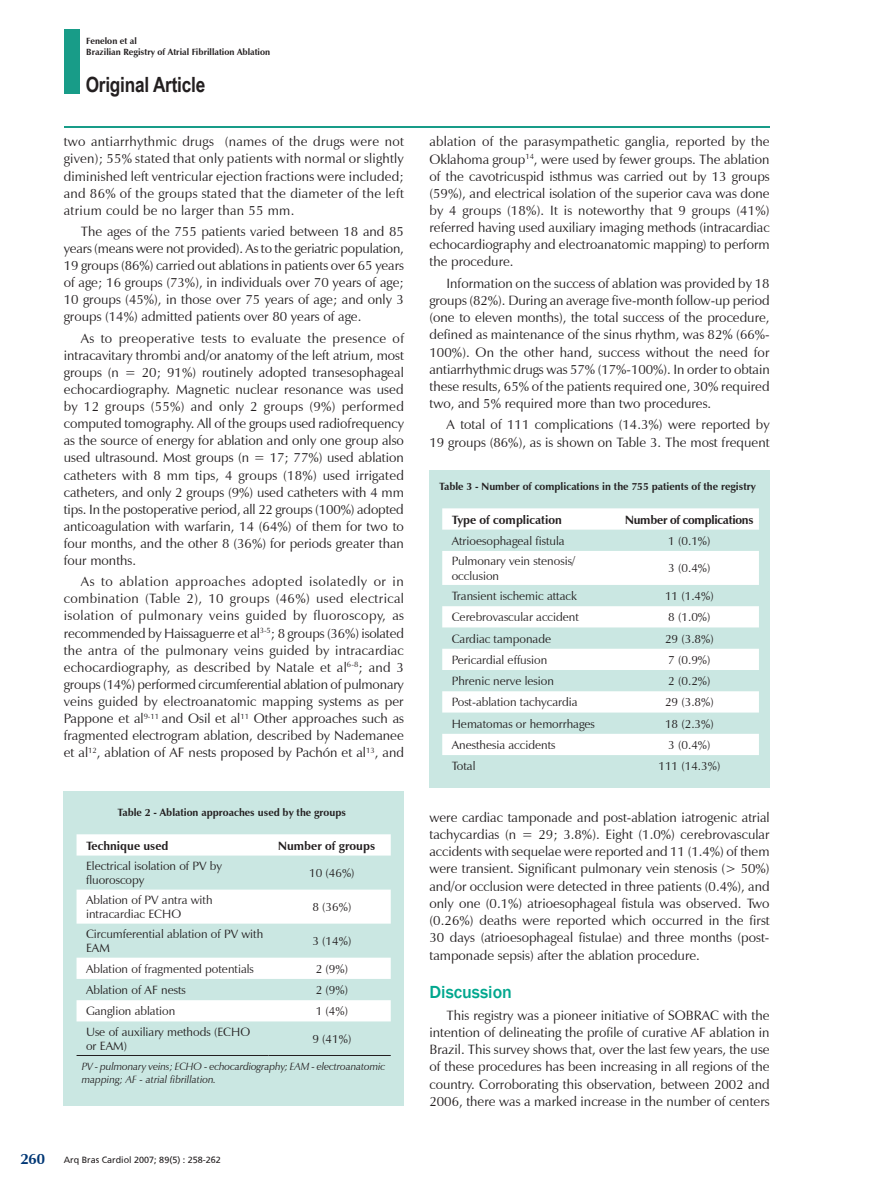
<style>
.page{position:relative;width:893px;height:1191px;background:#fff}
.page>*{position:absolute;margin:0;border:0;box-sizing:border-box;transform-origin:0 0}
.t1{font:700 21px "Arial Narrow";letter-spacing:-.01em;color:#231f20}
.Títulos__textos{font:500 18px "Franklin Gothic";color:#00a78e}
.t2{font:700 15px "Zapf Humanist 601 BT";color:#013775}
.Texto{font:13.5px/17.1px "Zapf Humanist 601 BT";color:#231f20;text-align:justify}
._02_TABELA_texto_cop{font:12px/14.4px "Zapf Humanist 601 BT";color:#231f20}
._02_TABELA_texto_cop-2{font:700 12px "Zapf Humanist 601 BT";color:#231f20}
._02_TABELA_texto_cop-3{font:700 12px "Zapf Humanist 601 BT";letter-spacing:-.02em;color:#231f20}
._00_TÍTULO{font:700 10.5px "Zapf Humanist 601 BT";color:#231f20}
._03_TABELA_ref{font:italic 10.5px/12.6px "Zapf Humanist 601 BT";letter-spacing:-.01em;color:#231f20}
.t3{font:700 9px "Zapf Humanist 601 BT";color:#231f20}
.t4{font:9px "Frutiger";color:#231f20}
</style>
<div class="page">
<hr style="left:64px;top:126px;width:706px;height:2px;background:#189c88">
<div style="left:64px;top:29px;width:16px;height:65px;background:#189c88"></div>
<div style="left:64px;top:791px;width:340px;height:315px;background:#cae7e2"></div>
<svg style="left:77px;top:834px;width:314px;height:187px;fill:#fbfdfd"></svg>
<hr style="left:77px;top:1055px;width:192px;height:1px;background:#231f20">
<hr style="left:269px;top:1055px;width:122px;height:1px;background:#231f20">
<div style="left:429px;top:470px;width:341px;height:317px;background:#cae7e2"></div>
<svg style="left:442px;top:508px;width:317px;height:247px;fill:#fff"></svg>
<p class="t3" style="left:86px;top:36px;width:52px">Fenelon et al</p>
<p class="t3" style="left:86px;top:47px;width:185px">Brazilian Registry of Atrial Fibrillation Ablation</p>
<h1 class="t1" style="left:86px;top:68px;width:121px">Original Article</h1>
<p class="Texto" style="left:64px;top:133px;width:342px">two antiarrhythmic drugs (names of the drugs were not given); 55% stated that only patients with normal or slightly diminished left ventricular ejection fractions were included; and 86% of the groups stated that the diameter of the left atrium could be no larger than 55 mm.</p>
<p class="Texto" style="left:64px;top:223px;width:342px;text-indent:17px">The ages of the 755 patients varied between 18 and 85 years (means were not provided). As to the geriatric population, 19 groups (86%) carried out ablations in patients over 65 years of age; 16 groups (73%), in individuals over 70 years of age; 10 groups (45%), in those over 75 years of age; and only 3 groups (14%) admitted patients over 80 years of age.</p>
<p class="Texto" style="left:64px;top:330px;width:342px;text-indent:17px">As to preoperative tests to evaluate the presence of intracavitary thrombi and/or anatomy of the left atrium, most groups (n = 20; 91%) routinely adopted transesophageal echocardiography. Magnetic nuclear resonance was used by 12 groups (55%) and only 2 groups (9%) performed computed tomography. All of the groups used radiofrequency as the source of energy for ablation and only one group also used ultrasound. Most groups (n = 17; 77%) used ablation catheters with 8 mm tips, 4 groups (18%) used irrigated catheters, and only 2 groups (9%) used catheters with 4 mm tips. In the postoperative period, all 22 groups (100%) adopted anticoagulation with warfarin, 14 (64%) of them for two to four months, and the other 8 (36%) for periods greater than four months.</p>
<p class="Texto" style="left:64px;top:573px;width:342px;text-indent:17px">As to ablation approaches adopted isolatedly or in combination (Table 2), 10 groups (46%) used electrical isolation of pulmonary veins guided by fluoroscopy, as recommended by Haissaguerre et al<sup>3-5</sup>; 8 groups (36%) isolated the antra of the pulmonary veins guided by intracardiac echocardiography, as described by Natale et al<sup>6-8</sup>; and 3 groups (14%) performed circumferential ablation of pulmonary veins guided by electroanatomic mapping systems as per Pappone et al<sup>9-11</sup> and Osil et al<sup>11</sup> Other approaches such as fragmented electrogram ablation, described by Nademanee et al<sup>12</sup>, ablation of AF nests proposed by Pachón et al<sup>13</sup>, and</p>
<p class="_00_TÍTULO" style="left:117px;top:805px;width:230px">Table 2 - Ablation approaches used by the groups</p>
<p class="_02_TABELA_texto_cop-2" style="left:86px;top:838px;width:84px">Technique used</p>
<p class="_02_TABELA_texto_cop-2" style="left:278px;top:838px;width:99px">Number of groups</p>
<p class="_02_TABELA_texto_cop" style="left:86px;top:858px;width:138px">Electrical isolation of PV by fluoroscopy</p>
<p class="_02_TABELA_texto_cop" style="left:309px;top:865px;width:47px">10 (46%)</p>
<p class="_02_TABELA_texto_cop" style="left:86px;top:892px;width:128px">Ablation of PV antra with intracardiac ECHO</p>
<p class="_02_TABELA_texto_cop" style="left:312px;top:900px;width:40px">8 (36%)</p>
<p class="_02_TABELA_texto_cop" style="left:86px;top:926px;width:179px">Circumferential ablation of PV with<br>EAM</p>
<p class="_02_TABELA_texto_cop" style="left:312px;top:934px;width:40px">3 (14%)</p>
<p class="_02_TABELA_texto_cop" style="left:86px;top:961px;width:169px">Ablation of fragmented potentials</p>
<p class="_02_TABELA_texto_cop" style="left:316px;top:961px;width:34px">2 (9%)</p>
<p class="_02_TABELA_texto_cop" style="left:86px;top:982px;width:101px">Ablation of AF nests</p>
<p class="_02_TABELA_texto_cop" style="left:316px;top:982px;width:34px">2 (9%)</p>
<p class="_02_TABELA_texto_cop" style="left:86px;top:1004px;width:91px">Ganglion ablation</p>
<p class="_02_TABELA_texto_cop" style="left:316px;top:1004px;width:34px">1 (4%)</p>
<p class="_02_TABELA_texto_cop" style="left:86px;top:1024px;width:166px">Use of auxiliary methods (ECHO or EAM)</p>
<p class="_02_TABELA_texto_cop" style="left:312px;top:1031px;width:40px">9 (41%)</p>
<p class="_03_TABELA_ref" style="left:82px;top:1060px;width:305px">PV - pulmonary veins; ECHO - echocardiography; EAM - electroanatomic mapping; AF - atrial fibrillation.</p>
<p class="t2" style="left:20px;top:1149px;width:26px">260</p>
<p class="t4" style="left:64px;top:1154px;width:159px">Arq Bras Cardiol 2007; 89(5) : 258-262</p>
<p class="Texto" style="left:429px;top:133px;width:342px">ablation of the parasympathetic ganglia, reported by the Oklahoma group<sup>14</sup>, were used by fewer groups. The ablation of the cavotricuspid isthmus was carried out by 13 groups (59%), and electrical isolation of the superior cava was done by 4 groups (18%). It is noteworthy that 9 groups (41%) referred having used auxiliary imaging methods (intracardiac echocardiography and electroanatomic mapping) to perform the procedure.</p>
<p class="Texto" style="left:429px;top:275px;width:342px;text-indent:17px">Information on the success of ablation was provided by 18 groups (82%). During an average five-month follow-up period (one to eleven months), the total success of the procedure, defined as maintenance of the sinus rhythm, was 82% (66%- 100%). On the other hand, success without the need for antiarrhythmic drugs was 57% (17%-100%). In order to obtain these results, 65% of the patients required one, 30% required two, and 5% required more than two procedures.</p>
<p class="Texto" style="left:429px;top:416px;width:342px;text-align:right">A total of 111 complications (14.3%) were reported by<br>19 groups (86%), as is shown on Table 3. The most frequent</p>
<p class="_00_TÍTULO" style="left:439px;top:479px;width:318px">Table 3 - Number of complications in the 755 patients of the registry</p>
<p class="_02_TABELA_texto_cop-2" style="left:452px;top:512px;width:112px">Type of complication</p>
<p class="_02_TABELA_texto_cop-3" style="left:625px;top:512px;width:130px">Number of complications</p>
<p class="_02_TABELA_texto_cop" style="left:452px;top:533px;width:114px">Atrioesophageal fistula</p>
<p class="_02_TABELA_texto_cop" style="left:668px;top:533px;width:44px">1 (0.1%)</p>
<p class="_02_TABELA_texto_cop" style="left:452px;top:554px;width:125px">Pulmonary vein stenosis/ occlusion</p>
<p class="_02_TABELA_texto_cop" style="left:668px;top:561px;width:44px">3 (0.4%)</p>
<p class="_02_TABELA_texto_cop" style="left:452px;top:589px;width:127px">Transient ischemic attack</p>
<p class="_02_TABELA_texto_cop" style="left:665px;top:589px;width:50px">11 (1.4%)</p>
<p class="_02_TABELA_texto_cop" style="left:452px;top:610px;width:129px">Cerebrovascular accident</p>
<p class="_02_TABELA_texto_cop" style="left:668px;top:610px;width:44px">8 (1.0%)</p>
<p class="_02_TABELA_texto_cop" style="left:452px;top:631px;width:101px">Cardiac tamponade</p>
<p class="_02_TABELA_texto_cop" style="left:665px;top:631px;width:50px">29 (3.8%)</p>
<p class="_02_TABELA_texto_cop" style="left:452px;top:652px;width:97px">Pericardial effusion</p>
<p class="_02_TABELA_texto_cop" style="left:668px;top:652px;width:44px">7 (0.9%)</p>
<p class="_02_TABELA_texto_cop" style="left:452px;top:674px;width:104px">Phrenic nerve lesion</p>
<p class="_02_TABELA_texto_cop" style="left:668px;top:674px;width:44px">2 (0.2%)</p>
<p class="_02_TABELA_texto_cop" style="left:452px;top:695px;width:127px">Post-ablation tachycardia</p>
<p class="_02_TABELA_texto_cop" style="left:665px;top:695px;width:50px">29 (3.8%)</p>
<p class="_02_TABELA_texto_cop" style="left:452px;top:716px;width:145px">Hematomas or hemorrhages</p>
<p class="_02_TABELA_texto_cop" style="left:665px;top:716px;width:50px">18 (2.3%)</p>
<p class="_02_TABELA_texto_cop" style="left:452px;top:737px;width:105px">Anesthesia accidents</p>
<p class="_02_TABELA_texto_cop" style="left:668px;top:737px;width:44px">3 (0.4%)</p>
<p class="_02_TABELA_texto_cop" style="left:452px;top:759px;width:25px">Total</p>
<p class="_02_TABELA_texto_cop" style="left:658px;top:759px;width:63px">111 (14.3%)</p>
<p class="Texto" style="left:429px;top:808px;width:342px">were cardiac tamponade and post-ablation iatrogenic atrial tachycardias (n = 29; 3.8%). Eight (1.0%) cerebrovascular accidents with sequelae were reported and 11 (1.4%) of them were transient. Significant pulmonary vein stenosis (&gt; 50%) and/or occlusion were detected in three patients (0.4%), and only one (0.1%) atrioesophageal fistula was observed. Two (0.26%) deaths were reported which occurred in the first 30 days (atrioesophageal fistulae) and three months (post&shy;tamponade sepsis) after the ablation procedure.</p>
<p class="Títulos__textos" style="left:429px;top:981px;width:84px">Discussion</p>
<p class="Texto" style="left:429px;top:1006px;width:342px;text-indent:17px">This registry was a pioneer initiative of SOBRAC with the intention of delineating the profile of curative AF ablation in Brazil. This survey shows that, over the last few years, the use of these procedures has been increasing in all regions of the country. Corroborating this observation, between 2002 and 2006, there was a marked increase in the number of centers</p>
</div>
